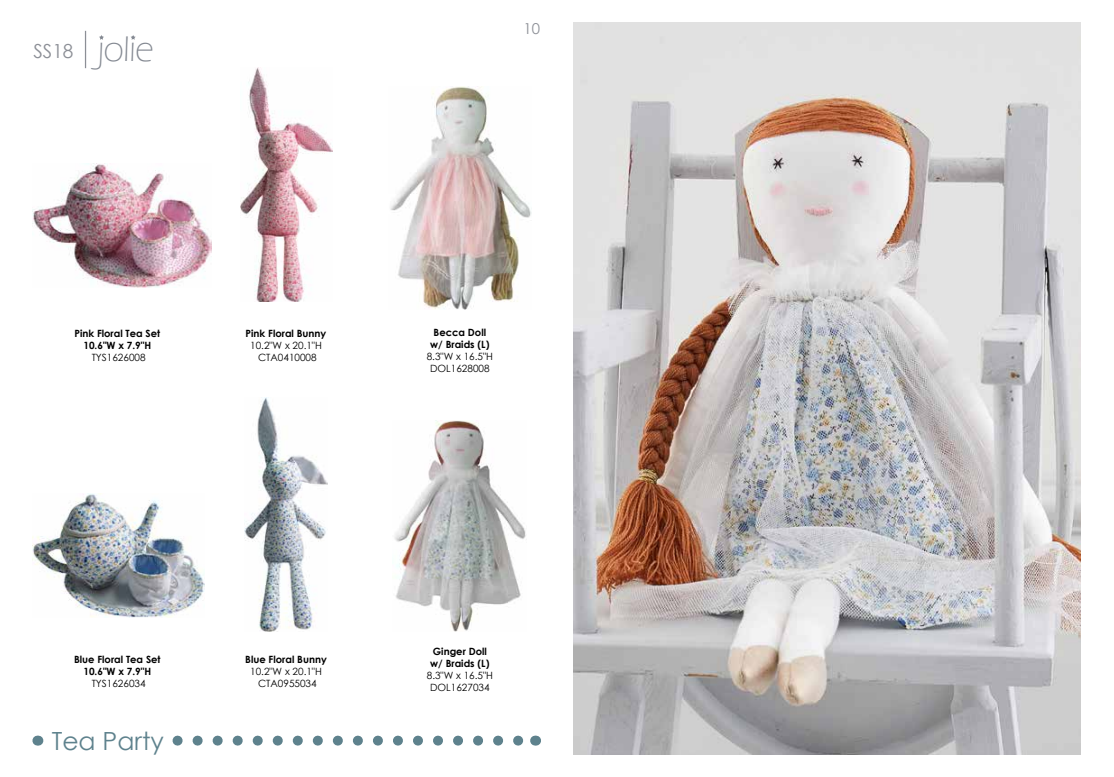
<style>
.page{position:relative;width:1114px;height:777px;background:#fff}
.page>*{position:absolute;margin:0;border:0;box-sizing:border-box;transform-origin:0 0}
.t1{font:300 36.62px "Eras ITC";letter-spacing:-.025em;color:#848992}
.t2{font:25px "Century Gothic";color:#5e828d}
.t3{font:15px "Century Gothic";color:#8c8f96}
.t4{font:700 10px/12px "Century Gothic";color:#000;text-align:center}
.t5{font:10px/12px "Century Gothic";color:#000;text-align:center}
.s1{font-family:"Century Gothic";font-weight:400;font-size:19.38px;color:#8c8f96}
</style>
<div class="page">
<img style="left:32px;top:493px;width:172px;height:124px">
<img style="left:394px;top:420px;width:132px;height:211px">
<img style="left:390px;top:86px;width:141px;height:223px">
<img style="left:32px;top:163px;width:179px;height:124px">
<img style="left:245px;top:397px;width:82px;height:234px">
<img style="left:240px;top:67px;width:92px;height:235px">
<img style="left:574px;top:22px;width:506px;height:732px">
<svg style="left:172px;top:735px;width:352px;height:10px"></svg>
<svg style="left:99px;top:35px;width:5px;height:5px"></svg>
<svg style="left:131px;top:35px;width:5px;height:5px"></svg>
<hr style="left:85px;top:31px;width:1px;height:37px;background:#8c8f96">
<h1 class="t1" style="left:34px;top:29px;width:122px"><span class="s1">SS18</span> jolie</h1>
<h3 class="t3" style="left:523px;top:18px;width:18px">10</h3>
<p class="t4" style="left:74px;top:327px;width:87px">Pink Floral Tea Set<br>10.6"W x 7.9"H</p>
<p class="t5" style="left:92px;top:351px;width:55px">TYS1626008</p>
<p class="t4" style="left:246px;top:327px;width:82px">Pink Floral Bunny</p>
<p class="t5" style="left:250px;top:339px;width:73px">10.2"W x 20.1"H<br>CTA0410008</p>
<p class="t4" style="left:430px;top:326px;width:61px">Becca Doll w/ Braids (L)</p>
<p class="t5" style="left:427px;top:350px;width:68px">8.3"W x 16.5"H<br>DOL1628008</p>
<p class="t4" style="left:74px;top:652px;width:88px">Blue Floral Tea Set<br>10.6"W x 7.9"H</p>
<p class="t5" style="left:92px;top:676px;width:55px">TYS1626034</p>
<h2 class="t2" style="left:52px;top:723px;width:114px">Tea Party</h2>
<p class="t4" style="left:245px;top:652px;width:83px">Blue Floral Bunny</p>
<p class="t5" style="left:250px;top:664px;width:73px">10.2"W x 20.1"H<br>CTA0955034</p>
<p class="t4" style="left:430px;top:644px;width:61px;text-align:left">Ginger Doll w/ Braids (L)</p>
<p class="t5" style="left:427px;top:669px;width:68px">8.3"W x 16.5"H<br>DOL1627034</p>
</div>
